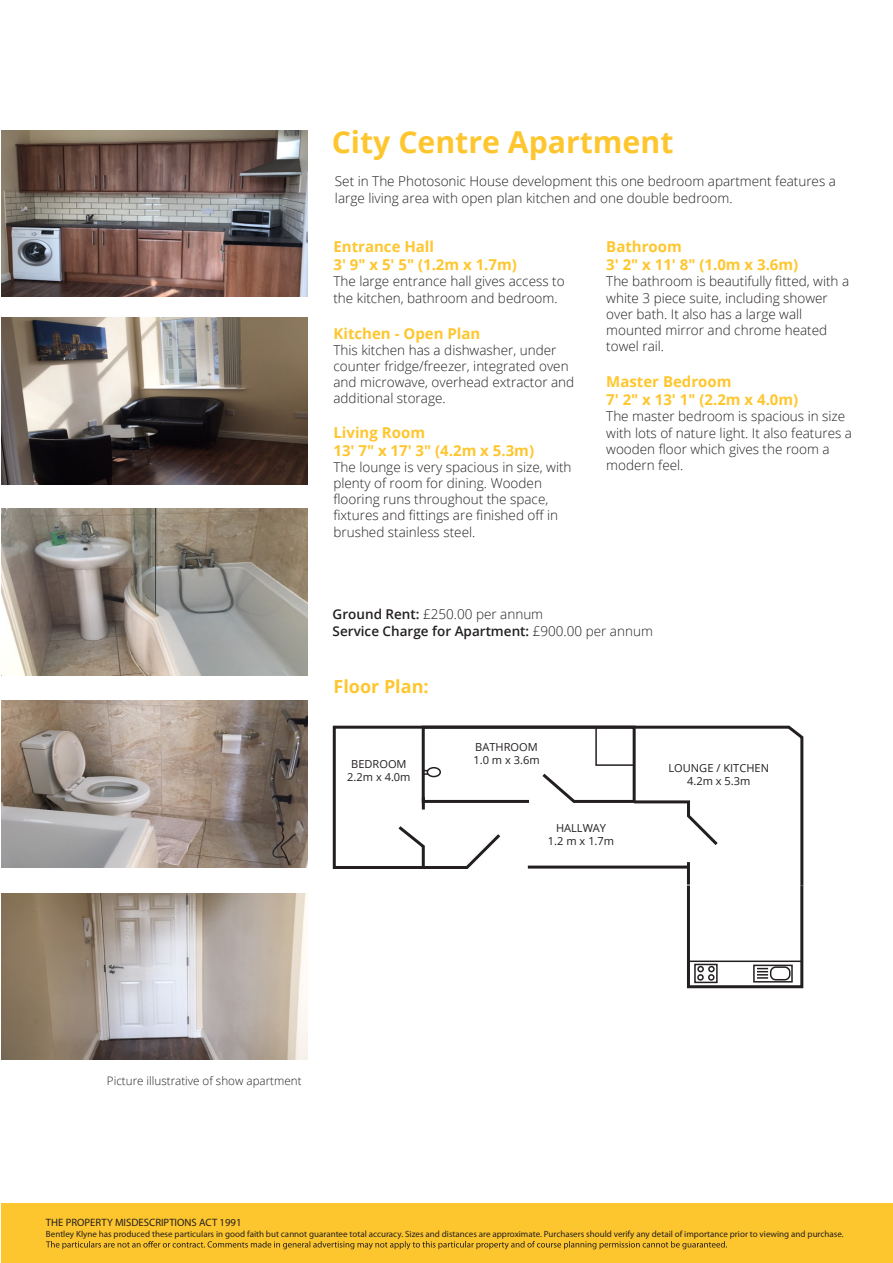
<style>
.page{position:relative;width:893px;height:1263px;background:#fff}
.page>*{position:absolute;margin:0;border:0;box-sizing:border-box;transform-origin:0 0}
.t1{font:700 30.15px "Open Sans";color:#fec62e}
.t2{font:700 18px "Open Sans";color:#fec62e}
.t3{font:700 15px/18px "Open Sans";color:#fec62e}
.t4{font:300 13.5px/16.2px "Open Sans";color:#231f20}
.t5{font:600 13.5px/16.2px "Open Sans";color:#231f20}
.t6{font:300 11.7px "Open Sans";color:#231f20}
.t7{font:11.1px/13.4px "Open Sans";color:#231f20;text-align:center}
.t8{font:10.65px "Myriad Pro";color:#231f20}
.t9{font:9px "Myriad Pro";color:#231f20}
.s1{font-weight:300}
</style>
<div class="page">
<svg style="left:332px;top:725px;width:472px;height:163px"></svg>
<div style="left:687px;top:884px;width:116px;height:104px;border:3px solid #231f20"></div>
<hr style="left:687px;top:862px;width:3px;height:22px;background:#231f20">
<hr style="left:689px;top:960px;width:113px;height:2px;background:#231f20">
<div style="left:694px;top:964px;width:24px;height:19px;background:#fff;border:2px solid #231f20"></div>
<div style="left:697px;top:966px;width:7px;height:6px;border:2px solid #231f20;border-radius:50%"></div>
<div style="left:708px;top:966px;width:7px;height:6px;border:2px solid #231f20;border-radius:50%"></div>
<svg style="left:698px;top:966px;width:5px;height:9px"></svg>
<div style="left:697px;top:974px;width:7px;height:7px;border:2px solid #231f20;border-radius:50%"></div>
<svg style="left:709px;top:966px;width:5px;height:9px"></svg>
<div style="left:708px;top:974px;width:7px;height:7px;border:2px solid #231f20;border-radius:50%"></div>
<svg style="left:753px;top:964px;width:40px;height:18px"></svg>
<div style="left:771px;top:967px;width:19px;height:13px;background:#fff;border-radius:5px"></div>
<div style="left:770px;top:966px;width:20px;height:14px;border:2px solid #231f20;border-radius:5px"></div>
<svg style="left:757px;top:968px;width:11px;height:11px"></svg>
<svg style="left:395px;top:725px;width:326px;height:145px"></svg>
<div style="left:427px;top:768px;width:13px;height:8px;background:#fff;border-radius:50%"></div>
<div style="left:427px;top:767px;width:14px;height:10px;border:2px solid #231f20;border-radius:50%"></div>
<img style="left:1px;top:130px;width:307px;height:167px">
<img style="left:1px;top:318px;width:307px;height:166px">
<img style="left:1px;top:508px;width:307px;height:167px">
<img style="left:1px;top:701px;width:307px;height:166px">
<img style="left:1px;top:893px;width:307px;height:167px">
<div style="left:1px;top:1203px;width:892px;height:60px;background:#fec62e"></div>
<svg style="left:46px;top:1241px;width:681px;height:8px"></svg>
<h1 class="t1" style="left:332px;top:121px;width:343px">City Centre Apartment</h1>
<p class="t4" style="left:335px;top:173px;width:502px">Set in The Photosonic House development this one bedroom apartment features a large living area with open plan kitchen and one double bedroom.</p>
<p class="t3" style="left:333px;top:237px;width:185px">Entrance Hall<br>3' 9" x 5' 5" (1.2m x 1.7m)</p>
<p class="t4" style="left:333px;top:273px;width:233px">The large entrance hall gives access to the kitchen, bathroom and bedroom.</p>
<p class="t3" style="left:333px;top:324px;width:148px">Kitchen - Open Plan</p>
<p class="t4" style="left:333px;top:341px;width:242px">This kitchen has a dishwasher, under counter fridge/freezer, integrated oven and microwave, overhead extractor and additional storage.</p>
<p class="t3" style="left:333px;top:423px;width:202px">Living Room<br>13' 7" x 17' 3" (4.2m x 5.3m)</p>
<p class="t4" style="left:333px;top:458px;width:240px">The lounge is very spacious in size, with plenty of room for dining. Wooden flooring runs throughout the space, fixtures and fittings are finished off in brushed stainless steel.</p>
<p class="t3" style="left:606px;top:237px;width:194px">Bathroom<br>3' 2" x 11' 8" (1.0m x 3.6m)</p>
<p class="t4" style="left:606px;top:273px;width:244px">The bathroom is beautifully fitted, with a white 3 piece suite, including shower over bath. It also has a large wall mounted mirror and chrome heated towel rail.</p>
<p class="t3" style="left:606px;top:372px;width:194px">Master Bedroom<br>7' 2" x 13' 1" (2.2m x 4.0m)</p>
<p class="t4" style="left:606px;top:408px;width:247px">The master bedroom is spacious in size with lots of nature light. It also features a wooden floor which gives the room a modern feel.</p>
<p class="t5" style="left:333px;top:606px;width:322px">Ground Rent: <span class="s1">£250.00 per annum<br></span>Service Charge for Apartment: <span class="s1">£900.00 per annum</span></p>
<h2 class="t2" style="left:333px;top:674px;width:97px">Floor Plan:</h2>
<p class="t7" style="left:347px;top:757px;width:65px">BEDROOM<br>2.2m x 4.0m</p>
<p class="t7" style="left:473px;top:740px;width:68px;text-align:left">BATHROOM<br>1.0 m x 3.6m</p>
<p class="t7" style="left:548px;top:821px;width:68px">HALLWAY<br>1.2 m x 1.7m</p>
<p class="t7" style="left:668px;top:760px;width:102px">LOUNGE / KITCHEN<br>4.2m x 5.3m</p>
<p class="t6" style="left:107px;top:1073px;width:196px">Picture illustrative of show apartment</p>
<p class="t8" style="left:46px;top:1216px;width:197px">THE PROPERTY MISDESCRIPTIONS ACT 1991</p>
<p class="t9" style="left:46px;top:1228px;width:799px">Bentley Klyne has produced these particulars in good faith but cannot guarantee total accuracy. Sizes and distances are approximate. Purchasers should verify any detail of importance prior to viewing and purchase.</p>
</div>
